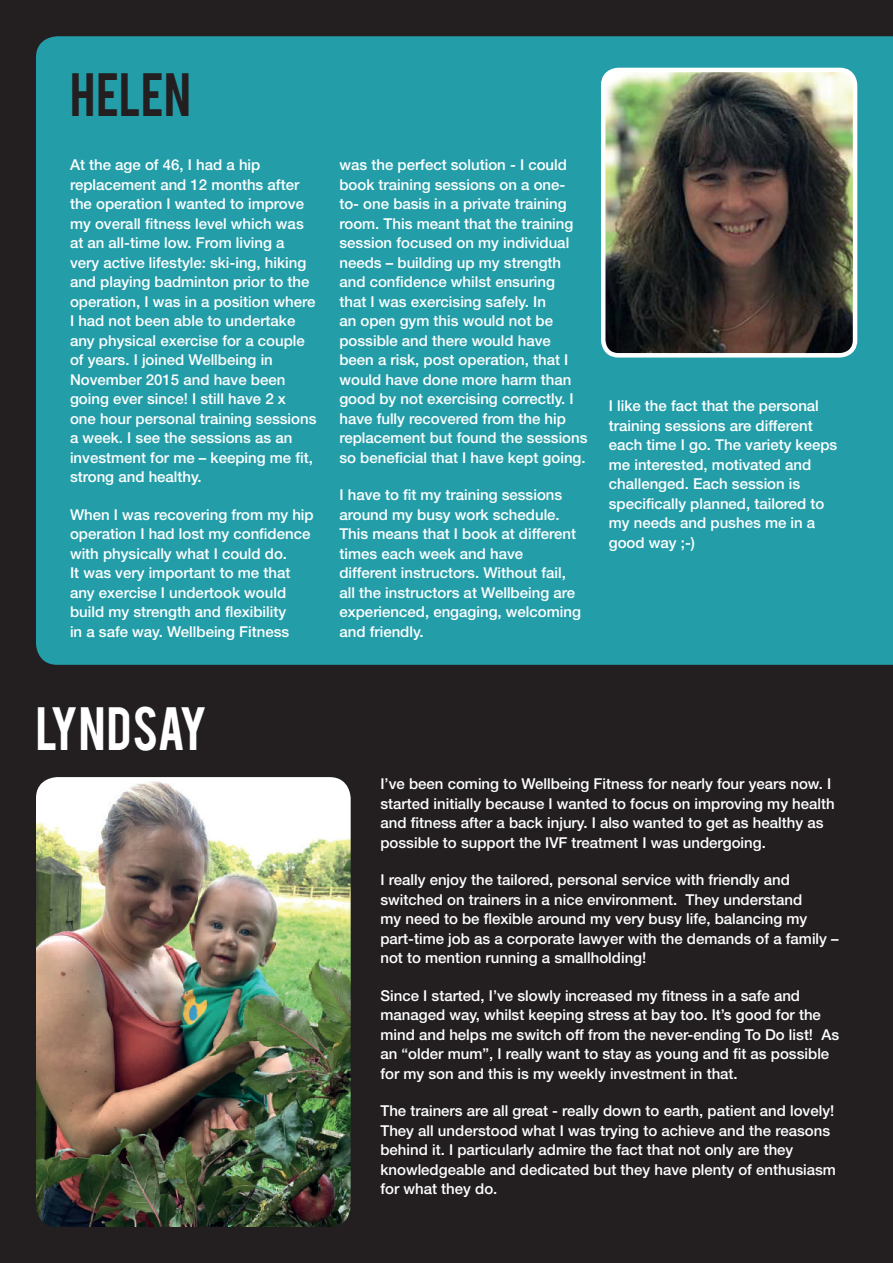
<style>
.page{position:relative;width:893px;height:1263px;background:#231f20}
.page>*{position:absolute;margin:0;border:0;box-sizing:border-box;transform-origin:0 0}
.t1{font:48px "Bebas";color:#fff}
.t2{font:48px "Bebas";color:#231f20}
.t3{font:500 15px/19.5px "Helvetica Neue";color:#fff}
</style>
<div class="page">
<div style="left:36px;top:36px;width:857px;height:629px;background:#239ea9"></div>
<img style="left:603px;top:70px;width:252px;height:285px">
<div style="left:601px;top:68px;width:256px;height:290px;border:4px solid #fff;border-radius:15px"></div>
<img style="left:36px;top:777px;width:315px;height:450px">
<h1 class="t2" style="left:70px;top:59px;width:122px">HELEN</h1>
<p class="t3" style="left:70px;top:155px;width:248px">At the age of 46, I had a hip replacement and 12 months after the operation I wanted to improve my overall fitness level which was at an all-time low. From living a very active lifestyle: ski-ing, hiking and playing badminton prior to the operation, I was in a position where<br>I had not been able to undertake any physical exercise for a couple of years. I joined Wellbeing in<br>November 2015 and have been going ever since! I still have 2 x<br>one hour personal training sessions a week. I see the sessions as an investment for me – keeping me fit, strong and healthy.</p>
<p class="t3" style="left:70px;top:504px;width:245px">When I was recovering from my hip operation I had lost my confidence with physically what I could do.<br>It was very important to me that any exercise I undertook would build my strength and flexibility<br>in a safe way. Wellbeing Fitness</p>
<p class="t3" style="left:339px;top:155px;width:250px">was the perfect solution - I could book training sessions on a one&shy;to- one basis in a private training room. This meant that the training session focused on my individual needs – building up my strength and confidence whilst ensuring<br>that I was exercising safely. In<br>an open gym this would not be possible and there would have been a risk, post operation, that I would have done more harm than good by not exercising correctly. I have fully recovered from the hip replacement but found the sessions so beneficial that I have kept going.</p>
<p class="t3" style="left:339px;top:485px;width:243px">I have to fit my training sessions around my busy work schedule.<br>This means that I book at different times each week and have different instructors. Without fail, all the instructors at Wellbeing are experienced, engaging, welcoming and friendly.</p>
<p class="t3" style="left:609px;top:396px;width:230px">I like the fact that the personal training sessions are different each time I go. The variety keeps me interested, motivated and challenged. Each session is specifically planned, tailored to my needs and pushes me in a good way ;-)</p>
<h1 class="t1" style="left:36px;top:694px;width:173px">LYNDSAY</h1>
<p class="t3" style="left:380px;top:774px;width:456px">I’ve been coming to Wellbeing Fitness for nearly four years now. I started initially because I wanted to focus on improving my health and fitness after a back injury. I also wanted to get as healthy as possible to support the IVF treatment I was undergoing.</p>
<p class="t3" style="left:380px;top:870px;width:460px">I really enjoy the tailored, personal service with friendly and switched on trainers in a nice environment. They understand<br>my need to be flexible around my very busy life, balancing my part-time job as a corporate lawyer with the demands of a family – not to mention running a smallholding!</p>
<p class="t3" style="left:380px;top:985px;width:460px">Since I started, I’ve slowly increased my fitness in a safe and managed way, whilst keeping stress at bay too. It’s good for the mind and helps me switch off from the never-ending To Do list! As an “older mum”, I really want to stay as young and fit as possible for my son and this is my weekly investment in that.</p>
<p class="t3" style="left:380px;top:1101px;width:457px">The trainers are all great - really down to earth, patient and lovely!<br>They all understood what I was trying to achieve and the reasons behind it. I particularly admire the fact that not only are they knowledgeable and dedicated but they have plenty of enthusiasm for what they do.</p>
</div>
